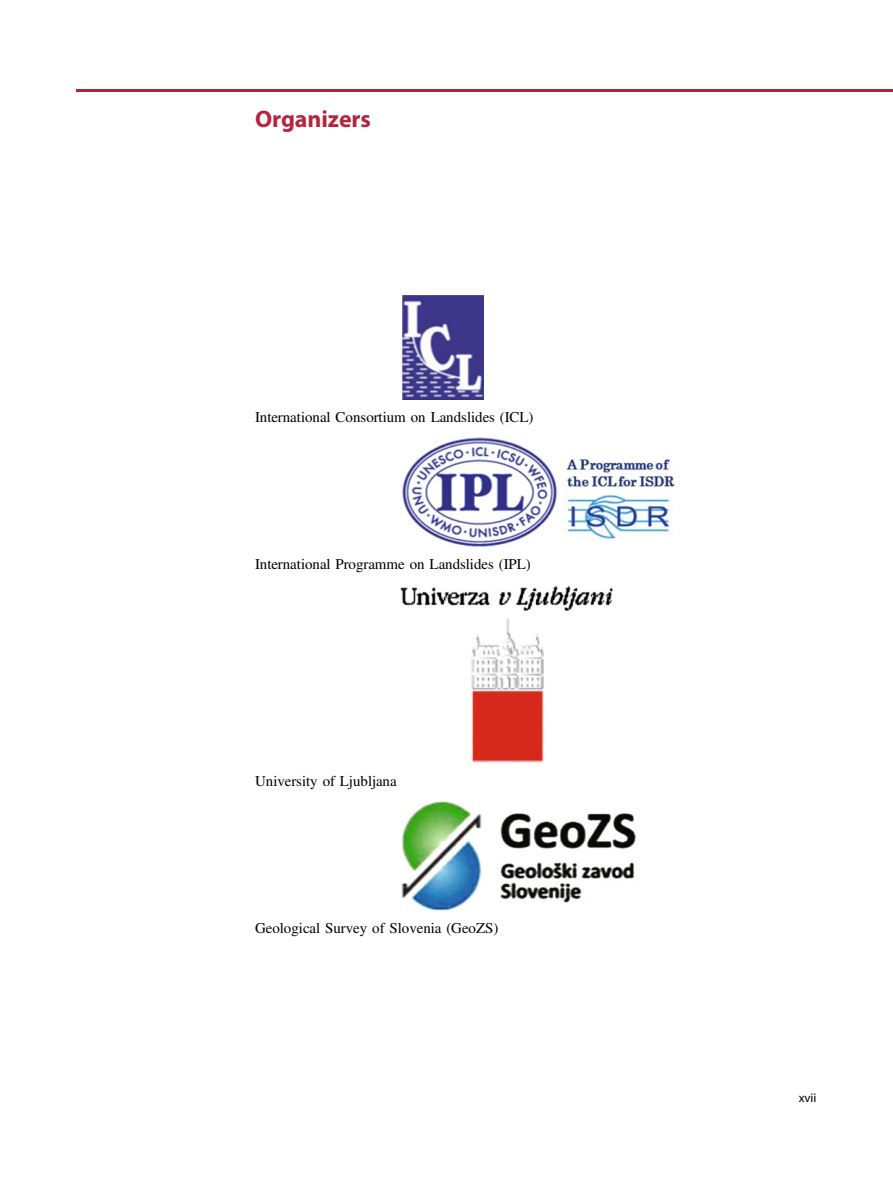
<style>
.page{position:relative;width:893px;height:1187px;background:#fff}
.page>*{position:absolute;margin:0;border:0;box-sizing:border-box;transform-origin:0 0}
.t1{font:23.85px "Jcmhqr Jxhsjf Xkrbvy Kxmslf Hcbplb Vtvcby Kbmshk Adv OT3 b 30 f 6 db.B";color:#b52440}
.t2{font:15px "Tlvnwg Rklrvt Hyqfqh Wjctqw Rtcmst Ypfykv Dnfryf Adv TT5 ada 87 cc";color:#000}
.t3{font:12.75px "Csmcpv Lvjctd Nwyrwx Lbhjml Sglmbf Rjgdtq Kfwbyb Adv OT46 dcae 81";color:#000}
</style>
<div class="page">
<hr style="left:77px;top:89px;width:816px;height:3px;background:#b52440">
<img style="left:402px;top:295px;width:81px;height:104px">
<img style="left:402px;top:437px;width:272px;height:109px">
<img style="left:400px;top:585px;width:214px;height:178px">
<img style="left:402px;top:801px;width:233px;height:109px">
<h1 class="t1" style="left:255px;top:110px;width:117px">Organizers</h1>
<p class="t2" style="left:255px;top:411px;width:280px">International Consortium on Landslides (ICL)</p>
<p class="t2" style="left:255px;top:559px;width:277px">International Programme on Landslides (IPL)</p>
<p class="t2" style="left:255px;top:776px;width:143px">University of Ljubljana</p>
<p class="t2" style="left:255px;top:922px;width:245px">Geological Survey of Slovenia (GeoZS)</p>
<p class="t3" style="left:799px;top:1092px;width:19px">xvii</p>
</div>
